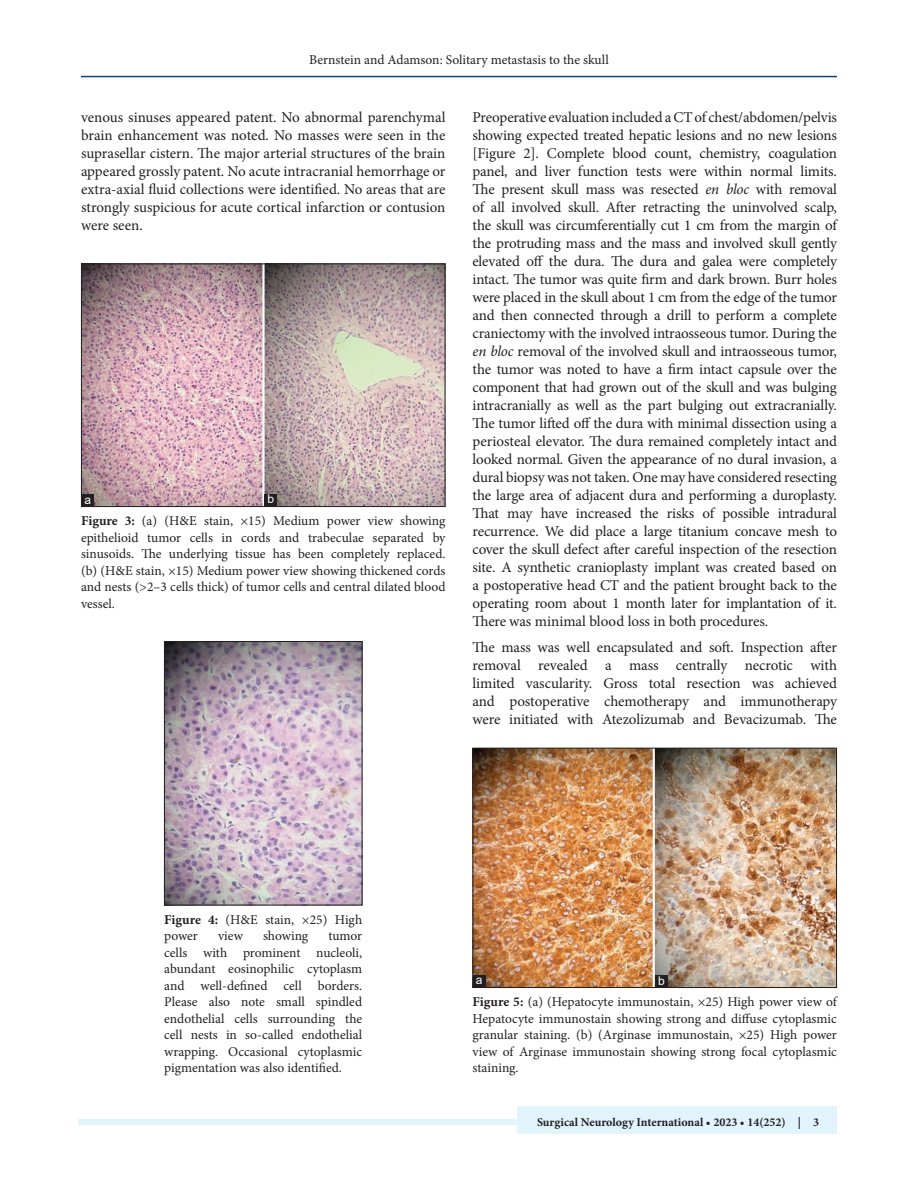
<style>
.page{position:relative;width:918px;height:1188px;background:#fff}
.page>*{position:absolute;margin:0;border:0;box-sizing:border-box;transform-origin:0 0}
.TX{font:15px/18px "Minion Pro";letter-spacing:-.005em;color:#231f20;text-align:justify}
.FGC{font:13.5px/16.5px "Minion Pro";color:#231f20;text-align:justify}
.JF{font:700 12px "Minion Pro";color:#231f20}
.LABEL{font:12px "Arial";color:#fff}
.s1{font-style:italic}
.s2{font-weight:700}
</style>
<div class="page">
<img style="left:166px;top:643px;width:194px;height:260px">
<div style="left:164px;top:641px;width:198px;height:264px;border:1px solid #231f20"></div>
<hr style="left:81px;top:76px;width:756px;height:1px;background:#164077">
<div style="left:78px;top:1119px;width:756px;height:6px;background:#e1f4fc"></div>
<div style="left:518px;top:1106px;width:319px;height:28px;background:#e1f4fc"></div>
<img style="left:83px;top:266px;width:360px;height:239px">
<div style="left:81px;top:264px;width:364px;height:243px;border:1px solid #231f20"></div>
<div style="left:81px;top:494px;width:13px;height:13px;background:#231f20"></div>
<div style="left:264px;top:494px;width:13px;height:13px;background:#231f20"></div>
<img style="left:475px;top:750px;width:360px;height:236px">
<div style="left:473px;top:748px;width:364px;height:240px;border:1px solid #231f20"></div>
<div style="left:655px;top:975px;width:13px;height:13px;background:#231f20"></div>
<div style="left:473px;top:975px;width:13px;height:13px;background:#231f20"></div>
<p class="FGC" style="left:309px;top:51px;width:301px">Bernstein and Adamson: Solitary metastasis to the skull</p>
<p class="TX" style="left:81px;top:109px;width:366px">venous sinuses appeared patent. No abnormal parenchymal brain enhancement was noted. No masses were seen in the suprasellar cistern. The major arterial structures of the brain appeared grossly patent. No acute intracranial hemorrhage or extra-axial fluid collections were identified. No areas that are strongly suspicious for acute cortical infarction or contusion were seen.</p>
<p class="TX" style="left:472px;top:109px;width:366px">Preoperative evaluation included a CT of chest/abdomen/pelvis showing expected treated hepatic lesions and no new lesions [Figure 2]. Complete blood count, chemistry, coagulation panel, and liver function tests were within normal limits.<br>The present skull mass was resected <span class="s1">en bloc</span> with removal of all involved skull. After retracting the uninvolved scalp, the skull was circumferentially cut 1 cm from the margin of the protruding mass and the mass and involved skull gently elevated off the dura. The dura and galea were completely intact. The tumor was quite firm and dark brown. Burr holes were placed in the skull about 1 cm from the edge of the tumor and then connected through a drill to perform a complete craniectomy with the involved intraosseous tumor. During the <span class="s1">en bloc</span> removal of the involved skull and intraosseous tumor, the tumor was noted to have a firm intact capsule over the component that had grown out of the skull and was bulging intracranially as well as the part bulging out extracranially.<br>The tumor lifted off the dura with minimal dissection using a periosteal elevator. The dura remained completely intact and looked normal. Given the appearance of no dural invasion, a dural biopsy was not taken. One may have considered resecting the large area of adjacent dura and performing a duroplasty.<br>That may have increased the risks of possible intradural recurrence. We did place a large titanium concave mesh to cover the skull defect after careful inspection of the resection site. A synthetic cranioplasty implant was created based on a postoperative head CT and the patient brought back to the operating room about 1 month later for implantation of it.<br>There was minimal blood loss in both procedures.</p>
<p class="TX" style="left:472px;top:638px;width:366px">The mass was well encapsulated and soft. Inspection after removal revealed a mass centrally necrotic with limited vascularity. Gross total resection was achieved and postoperative chemotherapy and immunotherapy were initiated with Atezolizumab and Bevacizumab. The</p>
<p class="LABEL" style="left:85px;top:492px;width:8px">a</p>
<p class="LABEL" style="left:267px;top:491px;width:8px">b</p>
<p class="FGC" style="left:81px;top:513px;width:366px"><span class="s2">Figure 3:</span> (a) (H&amp;E stain, ×15) Medium power view showing epithelioid tumor cells in cords and trabeculae separated by sinusoids. The underlying tissue has been completely replaced. (b) (H&amp;E stain, ×15) Medium power view showing thickened cords and nests (&gt;2–3 cells thick) of tumor cells and central dilated blood vessel.</p>
<p class="FGC" style="left:164px;top:911px;width:200px"><span class="s2">Figure 4:</span> (H&amp;E stain, ×25) High power</p>
<p class="FGC" style="left:218px;top:928px;width:27px">view</p>
<p class="FGC" style="left:263px;top:928px;width:47px">showing</p>
<p class="FGC" style="left:164px;top:928px;width:200px;text-indent:164px">tumor cells with prominent nucleoli, abundant eosinophilic cytoplasm and well-defined cell borders.<br>Please also note small spindled endothelial cells surrounding the cell nests in so-called endothelial wrapping. Occasional cytoplasmic pigmentation was also identified.</p>
<p class="LABEL" style="left:476px;top:972px;width:8px">a</p>
<p class="LABEL" style="left:658px;top:973px;width:8px">b</p>
<p class="FGC" style="left:472px;top:994px;width:366px"><span class="s2">Figure 5:</span> (a) (Hepatocyte immunostain, ×25) High power view of Hepatocyte immunostain showing strong and diffuse cytoplasmic granular staining. (b) (Arginase immunostain, ×25) High power view of Arginase immunostain showing strong focal cytoplasmic staining.</p>
<p class="JF" style="left:537px;top:1113px;width:284px">Surgical Neurology International • 2023 • 14(252) | 3</p>
</div>
